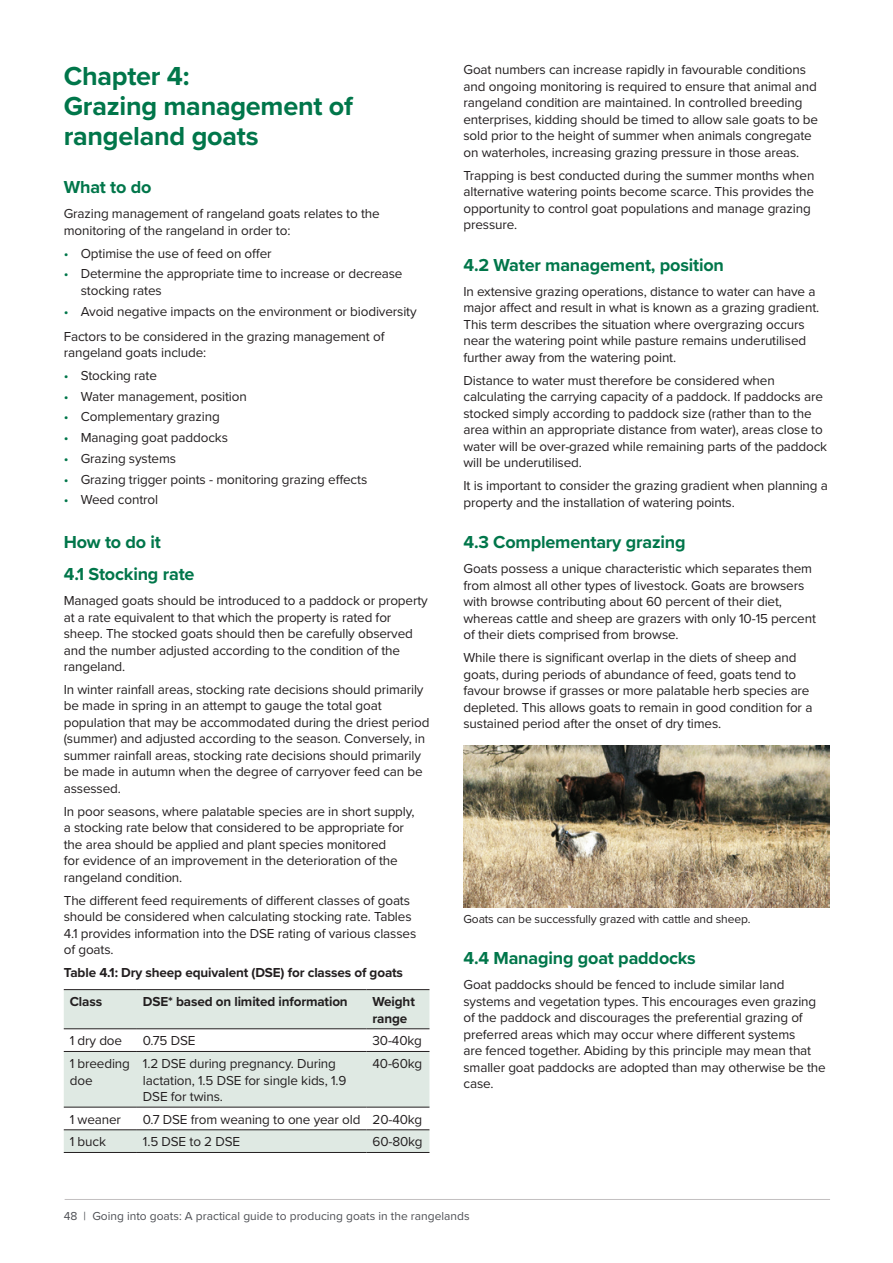
<style>
.page{position:relative;width:893px;height:1263px;background:#fff}
.page>*{position:absolute;margin:0;border:0;box-sizing:border-box;transform-origin:0 0}
.t1{font:700 27px/30px "Proxima Nova";letter-spacing:-.01em;color:#00764a}
.t2{font:700 18px/31.8px "Proxima Nova";letter-spacing:-.01em;color:#00764a}
.t3{font:13.5px/16.5px "Proxima Nova";letter-spacing:-.01em;color:#231f20}
.t4{font:700 13.5px/29.2px "Proxima Nova";letter-spacing:-.01em;color:#231f20}
.t5{font:12px "Proxima Nova";color:#4d4f54}
.t6{font:12px "Proxima Nova";letter-spacing:-.01em;color:#231f20}
.s1{color:#00764a}
</style>
<div class="page">
<hr style="left:65px;top:1199px;width:765px;height:1px;background:#c3bfc1">
<svg style="left:64px;top:990px;width:365px;height:162px;fill:#dfe9e3"></svg>
<hr style="left:64px;top:989px;width:73px;height:1px;background:#231f20">
<hr style="left:137px;top:989px;width:230px;height:1px;background:#231f20">
<hr style="left:367px;top:989px;width:62px;height:1px;background:#231f20">
<hr style="left:64px;top:1028px;width:73px;height:1px;background:#231f20">
<hr style="left:137px;top:1028px;width:230px;height:1px;background:#231f20">
<hr style="left:367px;top:1028px;width:62px;height:1px;background:#231f20">
<hr style="left:64px;top:1051px;width:73px;height:1px;background:#231f20">
<hr style="left:137px;top:1051px;width:230px;height:1px;background:#231f20">
<hr style="left:367px;top:1051px;width:62px;height:1px;background:#231f20">
<hr style="left:64px;top:1107px;width:73px;height:1px;background:#231f20">
<hr style="left:137px;top:1107px;width:230px;height:1px;background:#231f20">
<hr style="left:367px;top:1107px;width:62px;height:1px;background:#231f20">
<hr style="left:64px;top:1129px;width:73px;height:1px;background:#231f20">
<hr style="left:137px;top:1129px;width:230px;height:1px;background:#231f20">
<hr style="left:367px;top:1129px;width:62px;height:1px;background:#231f20">
<hr style="left:64px;top:1152px;width:73px;height:1px;background:#231f20">
<hr style="left:137px;top:1152px;width:230px;height:1px;background:#231f20">
<hr style="left:367px;top:1152px;width:62px;height:1px;background:#231f20">
<img style="left:463px;top:745px;width:366px;height:162px">
<h1 class="t1" style="left:64px;top:61px;width:291px">Chapter 4:<br>Grazing management of rangeland goats</h1>
<h2 class="t2" style="left:64px;top:171px;width:89px">What to do</h2>
<p class="t3" style="left:64px;top:205px;width:317px">Grazing management of rangeland goats relates to the monitoring of the rangeland in order to:</p>
<p class="t3" style="left:64px;top:244px;width:209px"><span class="s1">•</span> Optimise the use of feed on offer</p>
<p class="t3" style="left:81px;top:265px;width:323px;text-indent:-17px"><span class="s1">•</span> Determine the appropriate time to increase or decrease stocking rates</p>
<p class="t3" style="left:64px;top:298px;width:354px;line-height:25px"><span class="s1">•</span> Avoid negative impacts on the environment or biodiversity<br>Factors to be considered in the grazing management of</p>
<p class="t3" style="left:64px;top:344px;width:144px">rangeland goats include:</p>
<p class="t3" style="left:64px;top:367px;width:95px"><span class="s1">•</span> Stocking rate</p>
<p class="t3" style="left:64px;top:387px;width:185px"><span class="s1">•</span> Water management, position</p>
<p class="t3" style="left:64px;top:408px;width:157px"><span class="s1">•</span> Complementary grazing</p>
<p class="t3" style="left:64px;top:429px;width:166px"><span class="s1">•</span> Managing goat paddocks</p>
<p class="t3" style="left:64px;top:450px;width:114px"><span class="s1">•</span> Grazing systems</p>
<p class="t3" style="left:64px;top:470px;width:305px"><span class="s1">•</span> Grazing trigger points - monitoring grazing effects</p>
<p class="t3" style="left:64px;top:491px;width:96px"><span class="s1">•</span> Weed control</p>
<h2 class="t2" style="left:64px;top:526px;width:132px">How to do it<br>4.1 Stocking rate</h2>
<p class="t3" style="left:64px;top:592px;width:366px">Managed goats should be introduced to a paddock or property at a rate equivalent to that which the property is rated for sheep. The stocked goats should then be carefully observed and the number adjusted according to the condition of the rangeland.</p>
<p class="t3" style="left:64px;top:680px;width:367px">In winter rainfall areas, stocking rate decisions should primarily be made in spring in an attempt to gauge the total goat population that may be accommodated during the driest period (summer) and adjusted according to the season. Conversely, in summer rainfall areas, stocking rate decisions should primarily be made in autumn when the degree of carryover feed can be assessed.</p>
<p class="t3" style="left:64px;top:802px;width:352px">In poor seasons, where palatable species are in short supply, a stocking rate below that considered to be appropriate for the area should be applied and plant species monitored<br>for evidence of an improvement in the deterioration of the rangeland condition.</p>
<p class="t3" style="left:64px;top:891px;width:354px">The different feed requirements of different classes of goats should be considered when calculating stocking rate. Tables 4.1 provides information into the DSE rating of various classes of goats.</p>
<p class="t4" style="left:70px;top:957px;width:335px;text-indent:-6px">Table 4.1: Dry sheep equivalent (DSE) for classes of goats<br>Class</p>
<p class="t4" style="left:143px;top:987px;width:206px">DSE* based on limited information</p>
<p class="t4" style="left:373px;top:993px;width:44px;line-height:16.5px">Weight range</p>
<p class="t3" style="left:70px;top:1032px;width:54px">1 dry doe</p>
<p class="t3" style="left:143px;top:1032px;width:54px">0.75 DSE</p>
<p class="t3" style="left:373px;top:1032px;width:51px">30-40kg</p>
<p class="t3" style="left:70px;top:1055px;width:62px">1 breeding doe</p>
<p class="t3" style="left:143px;top:1055px;width:205px">1.2 DSE during pregnancy. During lactation, 1.5 DSE for single kids, 1.9<br>DSE for twins.</p>
<p class="t3" style="left:373px;top:1055px;width:51px">40-60kg</p>
<p class="t3" style="left:70px;top:1110px;width:53px">1 weaner</p>
<p class="t3" style="left:143px;top:1110px;width:281px">0.7 DSE from weaning to one year old 20-40kg</p>
<p class="t3" style="left:70px;top:1133px;width:38px">1 buck</p>
<p class="t3" style="left:143px;top:1133px;width:99px">1.5 DSE to 2 DSE</p>
<p class="t3" style="left:373px;top:1133px;width:51px">60-80kg</p>
<p class="t3" style="left:463px;top:61px;width:356px">Goat numbers can increase rapidly in favourable conditions and ongoing monitoring is required to ensure that animal and rangeland condition are maintained. In controlled breeding enterprises, kidding should be timed to allow sale goats to be sold prior to the height of summer when animals congregate on waterholes, increasing grazing pressure in those areas.</p>
<p class="t3" style="left:463px;top:166px;width:352px">Trapping is best conducted during the summer months when alternative watering points become scarce. This provides the opportunity to control goat populations and manage grazing pressure.</p>
<h2 class="t2" style="left:463px;top:249px;width:262px">4.2 Water management, position</h2>
<p class="t3" style="left:463px;top:283px;width:357px">In extensive grazing operations, distance to water can have a major affect and result in what is known as a grazing gradient.<br>This term describes the situation where overgrazing occurs near the watering point while pasture remains underutilised further away from the watering point.</p>
<p class="t3" style="left:463px;top:371px;width:365px">Distance to water must therefore be considered when calculating the carrying capacity of a paddock. If paddocks are stocked simply according to paddock size (rather than to the area within an appropriate distance from water), areas close to water will be over-grazed while remaining parts of the paddock will be underutilised.</p>
<p class="t3" style="left:463px;top:477px;width:366px">It is important to consider the grazing gradient when planning a property and the installation of watering points.</p>
<h2 class="t2" style="left:463px;top:526px;width:224px">4.3 Complementary grazing</h2>
<p class="t3" style="left:463px;top:560px;width:354px">Goats possess a unique characteristic which separates them from almost all other types of livestock. Goats are browsers with browse contributing about 60 percent of their diet, whereas cattle and sheep are grazers with only 10-15 percent of their diets comprised from browse.</p>
<p class="t3" style="left:463px;top:649px;width:350px">While there is significant overlap in the diets of sheep and goats, during periods of abundance of feed, goats tend to favour browse if grasses or more palatable herb species are depleted. This allows goats to remain in good condition for a sustained period after the onset of dry times.</p>
<p class="t6" style="left:463px;top:910px;width:288px">Goats can be successfully grazed with cattle and sheep.</p>
<h2 class="t2" style="left:463px;top:942px;width:234px">4.4 Managing goat paddocks</h2>
<p class="t3" style="left:463px;top:976px;width:364px">Goat paddocks should be fenced to include similar land systems and vegetation types. This encourages even grazing of the paddock and discourages the preferential grazing of preferred areas which may occur where different systems<br>are fenced together. Abiding by this principle may mean that smaller goat paddocks are adopted than may otherwise be the case.</p>
<p class="t5" style="left:64px;top:1207px;width:407px">48 | Going into goats: A practical guide to producing goats in the rangelands</p>
</div>
